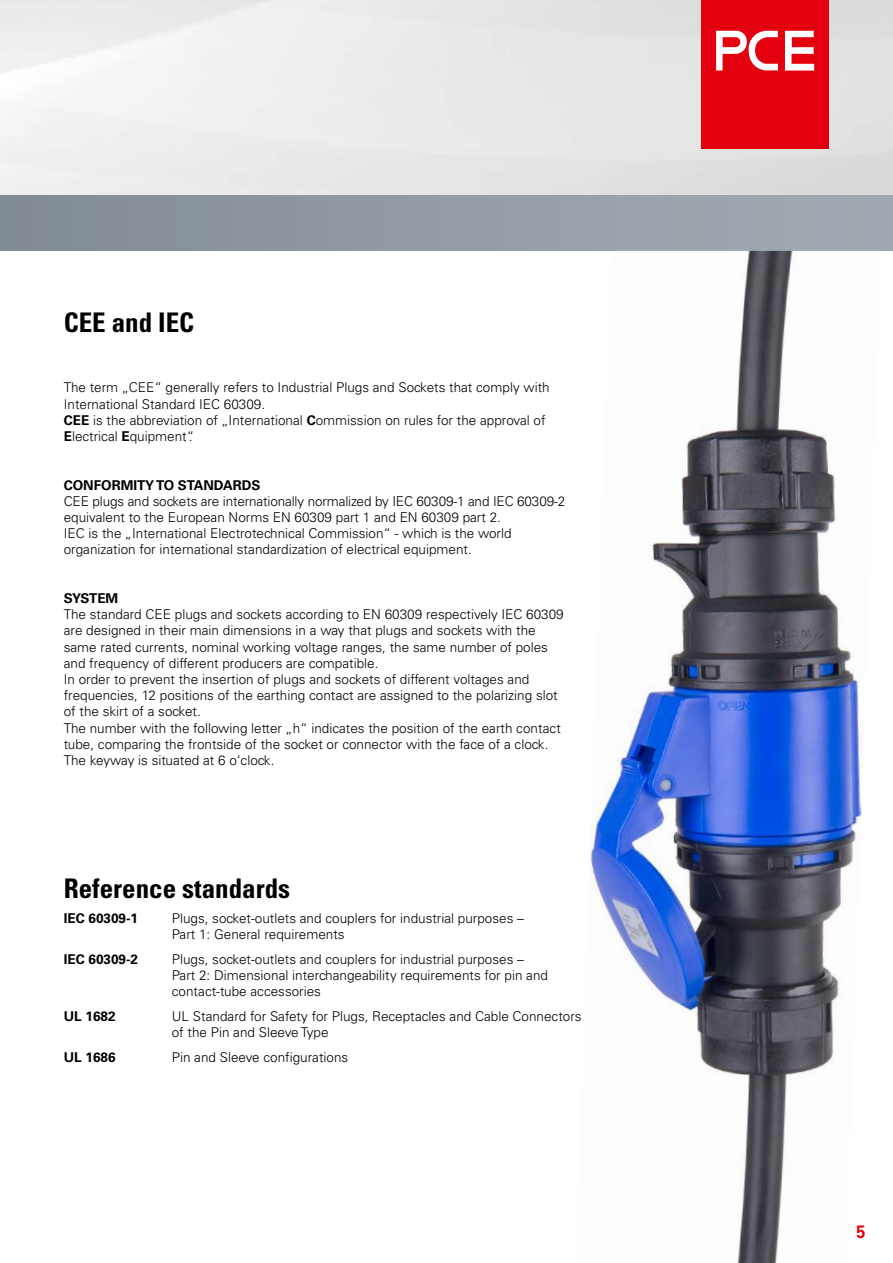
<style>
.page{position:relative;width:893px;height:1263px;background:#fff}
.page>*{position:absolute;margin:0;border:0;box-sizing:border-box;transform-origin:0 0}
.t1{font:700 condensed 27px "Univers";color:#000}
.t2{font:700 18px "Univers";color:#e3000f;scale:.9 1}
.t3{font:300 13.5px/16.2px "Univers";color:#000}
.t4{font:700 13.5px "Univers";color:#000}
.s1{font-weight:700}
</style>
<div class="page">
<img style="left:0;top:0;width:893px;height:196px">
<div style="left:0;top:196px;width:893px;height:55px;background:linear-gradient(to right,#828c96,#a3aab3)"></div>
<div style="left:702px;top:0;width:127px;height:148px;background:#e3000f"></div>
<svg style="left:716px;top:31px;width:98px;height:40px"></svg>
<img style="left:590px;top:251px;width:274px;height:1012px">
<h1 class="t1" style="left:64px;top:306px;width:132px">CEE and IEC</h1>
<p class="t3" style="left:64px;top:379px;width:487px">The term „CEE“ generally refers to Industrial Plugs and Sockets that comply with International Standard IEC 60309.<br><span class="s1">CEE</span> is the abbreviation of „International <span class="s1">C</span>ommission on rules for the approval of <span class="s1">E</span>lectrical <span class="s1">E</span>quipment“.</p>
<p class="t4" style="left:64px;top:477px;width:198px">CONFORMITY TO STANDARDS</p>
<p class="t3" style="left:64px;top:493px;width:503px">CEE plugs and sockets are internationally normalized by IEC 60309-1 and IEC 60309-2 equivalent to the European Norms EN 60309 part 1 and EN 60309 part 2.<br>IEC is the „International Electrotechnical Commission“ - which is the world organization for international standardization of electrical equipment.</p>
<p class="t4" style="left:64px;top:590px;width:56px">SYSTEM</p>
<p class="t3" style="left:64px;top:606px;width:501px">The standard CEE plugs and sockets according to EN 60309 respectively IEC 60309 are designed in their main dimensions in a way that plugs and sockets with the same rated currents, nominal working voltage ranges, the same number of poles and frequency of different producers are compatible.<br>In order to prevent the insertion of plugs and sockets of different voltages and frequencies, 12 positions of the earthing contact are assigned to the polarizing slot of the skirt of a socket.<br>The number with the following letter „h“ indicates the position of the earth contact tube, comparing the frontside of the socket or connector with the face of a clock.<br>The keyway is situated at 6 o‘clock.</p>
<h1 class="t1" style="left:64px;top:872px;width:228px">Reference standards</h1>
<p class="t4" style="left:64px;top:910px;width:76px">IEC 60309-1</p>
<p class="t3" style="left:172px;top:910px;width:354px">Plugs, socket-outlets and couplers for industrial purposes –<br>Part 1: General requirements</p>
<p class="t4" style="left:64px;top:951px;width:76px">IEC 60309-2</p>
<p class="t3" style="left:172px;top:951px;width:378px">Plugs, socket-outlets and couplers for industrial purposes –<br>Part 2: Dimensional interchangeability requirements for pin and contact-tube accessories</p>
<p class="t4" style="left:64px;top:1008px;width:53px">UL 1682</p>
<p class="t3" style="left:172px;top:1008px;width:411px">UL Standard for Safety for Plugs, Receptacles and Cable Connectors of the Pin and Sleeve Type</p>
<p class="t4" style="left:64px;top:1049px;width:53px">UL 1686</p>
<p class="t3" style="left:172px;top:1049px;width:178px">Pin and Sleeve configurations</p>
<h2 class="t2" style="left:857px;top:1221px;width:12px">5</h2>
</div>
